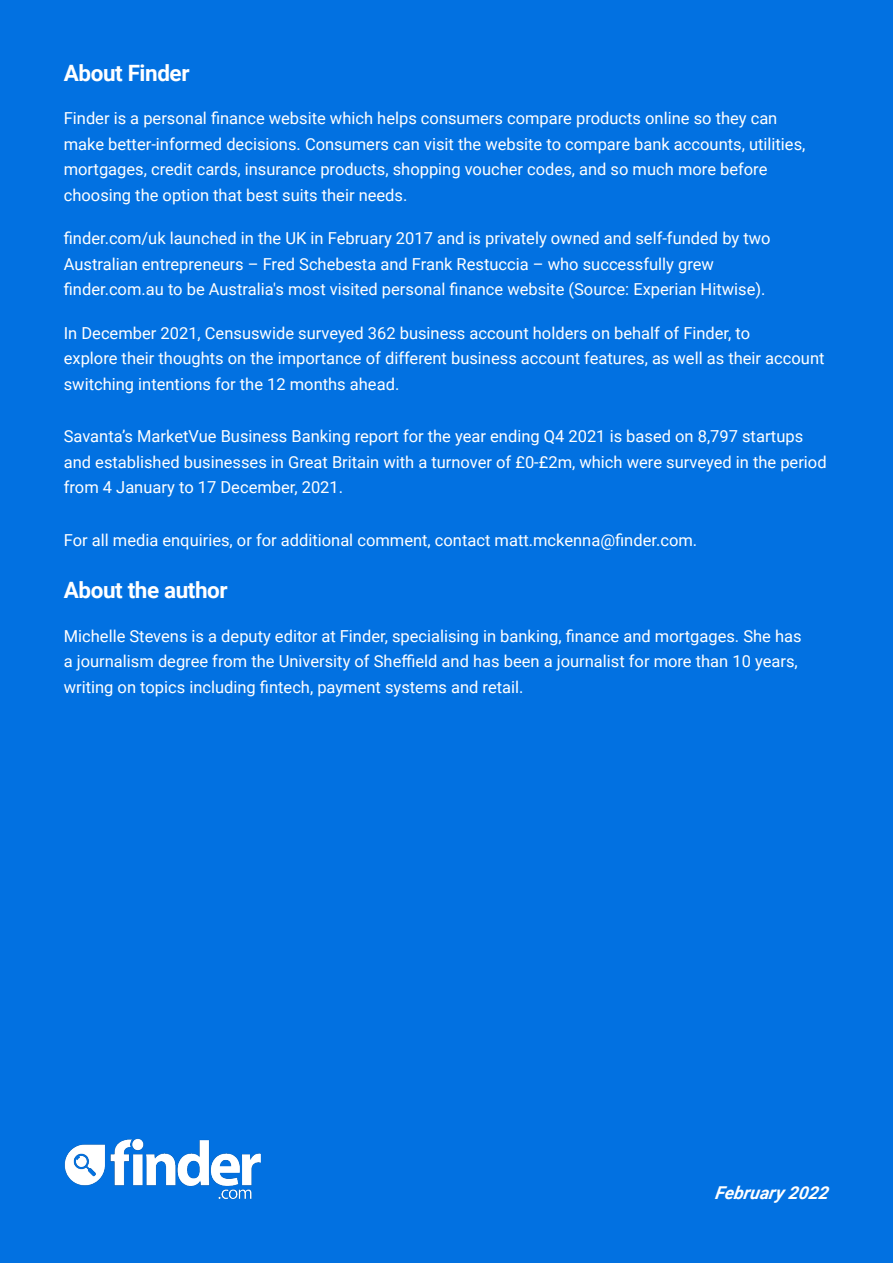
<style>
.page{position:relative;width:893px;height:1263px;background:#0271e1}
.page>*{position:absolute;margin:0;border:0;box-sizing:border-box;transform-origin:0 0}
.t1{font:700 22.5px "Roboto";letter-spacing:-.02em;color:#fff}
.t2{font:italic 700 17.7px "Roboto";color:#fff}
.t3{font:16.5px/25.5px "Roboto";color:#fff}
</style>
<div class="page">
<img style="left:64px;top:1138px;width:197px;height:61px">
<h1 class="t1" style="left:64px;top:64px;width:127px">About Finder</h1>
<p class="t3" style="left:64px;top:107px;width:743px">Finder is a personal finance website which helps consumers compare products online so they can make better-informed decisions. Consumers can visit the website to compare bank accounts, utilities, mortgages, credit cards, insurance products, shopping voucher codes, and so much more before choosing the option that best suits their needs.</p>
<p class="t3" style="left:64px;top:227px;width:708px">finder.com/uk launched in the UK in February 2017 and is privately owned and self-funded by two<br>Australian entrepreneurs – Fred Schebesta and Frank Restuccia – who successfully grew finder.com.au to be Australia's most visited personal finance website (Source: Experian Hitwise).</p>
<p class="t3" style="left:64px;top:322px;width:762px">In December 2021, Censuswide surveyed 362 business account holders on behalf of Finder, to<br>explore their thoughts on the importance of different business account features, as well as their account switching intentions for the 12 months ahead.</p>
<p class="t3" style="left:64px;top:425px;width:764px">Savanta’s MarketVue Business Banking report for the year ending Q4 2021 is based on 8,797 startups and established businesses in Great Britain with a turnover of £0-£2m, which were surveyed in the period from 4 January to 17 December, 2021.</p>
<p class="t3" style="left:64px;top:529px;width:635px">For all media enquiries, or for additional comment, contact matt.mckenna@finder.com.</p>
<h1 class="t1" style="left:64px;top:581px;width:165px">About the author</h1>
<p class="t3" style="left:64px;top:625px;width:739px">Michelle Stevens is a deputy editor at Finder, specialising in banking, finance and mortgages. She has a journalism degree from the University of Sheffield and has been a journalist for more than 10 years, writing on topics including fintech, payment systems and retail.</p>
<p class="t2" style="left:715px;top:1186px;width:118px">February 2022</p>
</div>
